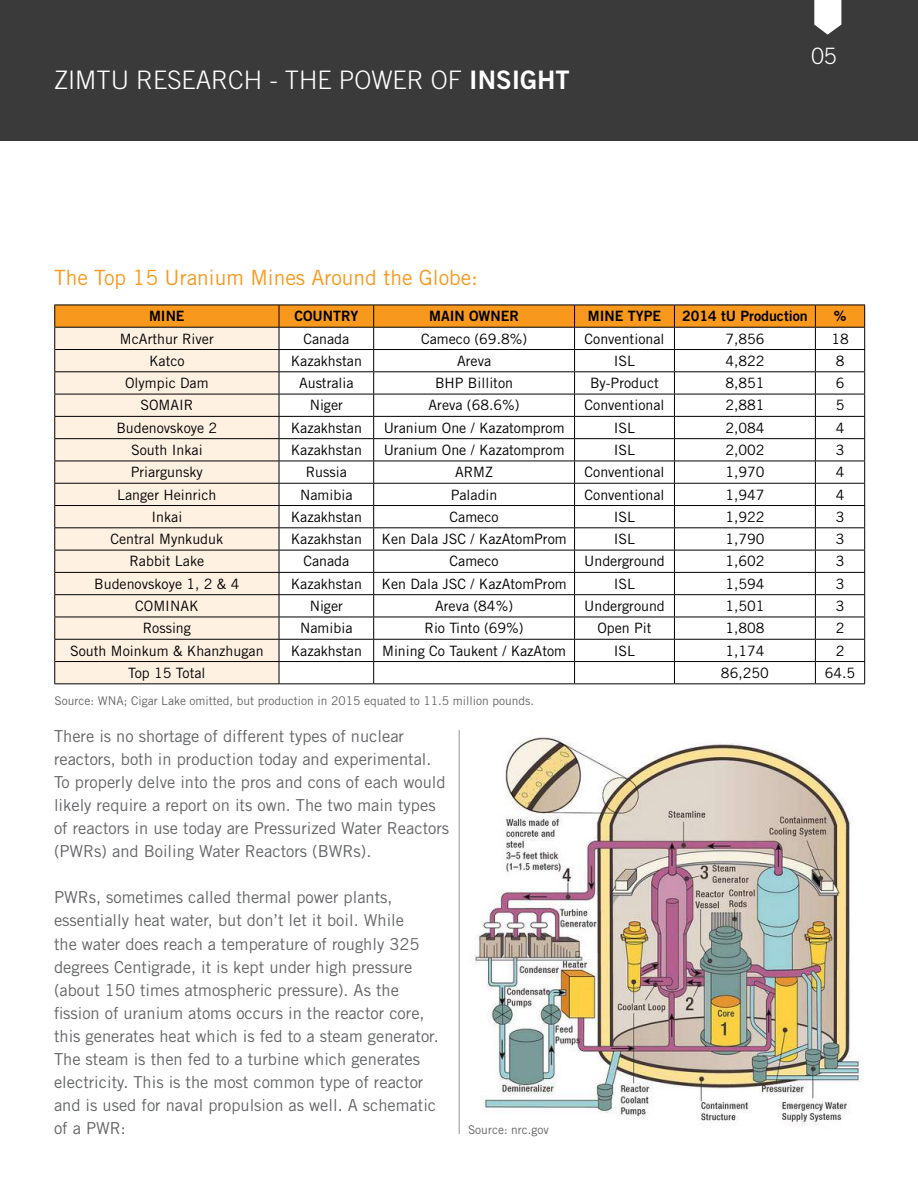
<style>
.page{position:relative;width:918px;height:1188px;background:#fff}
.page>*{position:absolute;margin:0;border:0;box-sizing:border-box;transform-origin:0 0}
.t1{font:300 25.5px "Trade Gothic LT Std";color:#fff}
.t2{font:300 22.5px "Trade Gothic LT Std";color:#fff}
.t3{font:21px "Trade Gothic LT Std";color:#f8991d}
.t4{font:16.5px/23.1px "Trade Gothic LT Std";color:#636466}
.t5{font:14.25px "Trade Gothic LT Std";color:#000}
.t6{font:14.25px "Trade Gothic LT Std Bd 2";color:#000}
.t7{font:12px "Trade Gothic LT Std";color:#636466}
.s1{font-family:"Trade Gothic LT Std Bd 2";font-weight:400}
</style>
<div class="page">
<img style="left:474px;top:737px;width:389px;height:389px">
<div style="left:0;top:0;width:918px;height:141px;background:#3a3a3a"></div>
<svg style="left:814px;top:0;width:27px;height:35px"></svg>
<hr style="left:459px;top:730px;width:1px;height:404px;background:#939598">
<svg style="left:54px;top:305px;width:811px;height:378px"></svg>
<hr style="left:54px;top:683px;width:225px;height:1px;background:#000">
<hr style="left:279px;top:683px;width:95px;height:1px;background:#000">
<hr style="left:374px;top:683px;width:201px;height:1px;background:#000">
<hr style="left:575px;top:683px;width:99px;height:1px;background:#000">
<hr style="left:674px;top:683px;width:141px;height:1px;background:#000">
<hr style="left:815px;top:683px;width:50px;height:1px;background:#000">
<h1 class="t1" style="left:54px;top:65px;width:517px">ZIMTU RESEARCH - THE POWER OF <span class="s1">INSIGHT</span></h1>
<h2 class="t2" style="left:812px;top:43px;width:27px">05</h2>
<h3 class="t3" style="left:54px;top:265px;width:425px">The Top 15 Uranium Mines Around the Globe:</h3>
<p class="t6" style="left:149px;top:307px;width:37px">MINE</p>
<p class="t6" style="left:294px;top:307px;width:65px">COUNTRY</p>
<p class="t6" style="left:429px;top:307px;width:91px">MAIN OWNER</p>
<p class="t6" style="left:588px;top:307px;width:75px">MINE TYPE</p>
<p class="t6" style="left:682px;top:307px;width:127px">2014 tU Production</p>
<p class="t6" style="left:834px;top:307px;width:14px">%</p>
<p class="t5" style="left:120px;top:330px;width:95px">McArthur River</p>
<p class="t5" style="left:303px;top:330px;width:47px">Canada</p>
<p class="t5" style="left:421px;top:330px;width:108px">Cameco (69.8%)</p>
<p class="t5" style="left:585px;top:330px;width:81px">Conventional</p>
<p class="t5" style="left:725px;top:330px;width:41px">7,856</p>
<p class="t5" style="left:831px;top:330px;width:19px">18</p>
<p class="t5" style="left:149px;top:352px;width:37px">Katco</p>
<p class="t5" style="left:291px;top:352px;width:73px">Kazakhstan</p>
<p class="t5" style="left:457px;top:352px;width:36px">Areva</p>
<p class="t5" style="left:614px;top:352px;width:23px">ISL</p>
<p class="t5" style="left:725px;top:352px;width:41px">4,822</p>
<p class="t5" style="left:836px;top:352px;width:10px">8</p>
<p class="t5" style="left:125px;top:374px;width:85px">Olympic Dam</p>
<p class="t5" style="left:299px;top:374px;width:56px">Australia</p>
<p class="t5" style="left:435px;top:374px;width:79px">BHP Billiton</p>
<p class="t5" style="left:590px;top:374px;width:70px">By-Product</p>
<p class="t5" style="left:725px;top:374px;width:41px">8,851</p>
<p class="t5" style="left:836px;top:374px;width:10px">6</p>
<p class="t5" style="left:140px;top:397px;width:55px">SOMAIR</p>
<p class="t5" style="left:310px;top:397px;width:35px">Niger</p>
<p class="t5" style="left:429px;top:397px;width:93px">Areva (68.6%)</p>
<p class="t5" style="left:585px;top:397px;width:81px">Conventional</p>
<p class="t5" style="left:725px;top:397px;width:41px">2,881</p>
<p class="t5" style="left:836px;top:397px;width:10px">5</p>
<p class="t5" style="left:116px;top:419px;width:102px">Budenovskoye 2</p>
<p class="t5" style="left:291px;top:419px;width:73px">Kazakhstan</p>
<p class="t5" style="left:384px;top:419px;width:182px">Uranium One / Kazatomprom</p>
<p class="t5" style="left:614px;top:419px;width:23px">ISL</p>
<p class="t5" style="left:725px;top:419px;width:41px">2,084</p>
<p class="t5" style="left:836px;top:419px;width:10px">4</p>
<p class="t5" style="left:131px;top:441px;width:73px">South Inkai</p>
<p class="t5" style="left:291px;top:441px;width:73px">Kazakhstan</p>
<p class="t5" style="left:384px;top:441px;width:182px">Uranium One / Kazatomprom</p>
<p class="t5" style="left:614px;top:441px;width:23px">ISL</p>
<p class="t5" style="left:725px;top:441px;width:41px">2,002</p>
<p class="t5" style="left:836px;top:441px;width:10px">3</p>
<p class="t5" style="left:131px;top:464px;width:74px">Priargunsky</p>
<p class="t5" style="left:306px;top:464px;width:43px">Russia</p>
<p class="t5" style="left:455px;top:464px;width:40px">ARMZ</p>
<p class="t5" style="left:585px;top:464px;width:81px">Conventional</p>
<p class="t5" style="left:725px;top:464px;width:41px">1,970</p>
<p class="t5" style="left:836px;top:464px;width:10px">4</p>
<p class="t5" style="left:117px;top:486px;width:101px">Langer Heinrich</p>
<p class="t5" style="left:300px;top:486px;width:54px">Namibia</p>
<p class="t5" style="left:451px;top:486px;width:48px">Paladin</p>
<p class="t5" style="left:585px;top:486px;width:81px">Conventional</p>
<p class="t5" style="left:725px;top:486px;width:41px">1,947</p>
<p class="t5" style="left:836px;top:486px;width:10px">4</p>
<p class="t5" style="left:151px;top:508px;width:32px">Inkai</p>
<p class="t5" style="left:291px;top:508px;width:73px">Kazakhstan</p>
<p class="t5" style="left:450px;top:508px;width:51px">Cameco</p>
<p class="t5" style="left:614px;top:508px;width:23px">ISL</p>
<p class="t5" style="left:725px;top:508px;width:41px">1,922</p>
<p class="t5" style="left:836px;top:508px;width:10px">3</p>
<p class="t5" style="left:110px;top:530px;width:114px">Central Mynkuduk</p>
<p class="t5" style="left:291px;top:530px;width:73px">Kazakhstan</p>
<p class="t5" style="left:382px;top:530px;width:187px">Ken Dala JSC / KazAtomProm</p>
<p class="t5" style="left:614px;top:530px;width:23px">ISL</p>
<p class="t5" style="left:725px;top:530px;width:41px">1,790</p>
<p class="t5" style="left:836px;top:530px;width:10px">3</p>
<p class="t5" style="left:129px;top:553px;width:76px">Rabbit Lake</p>
<p class="t5" style="left:303px;top:553px;width:47px">Canada</p>
<p class="t5" style="left:450px;top:553px;width:51px">Cameco</p>
<p class="t5" style="left:584px;top:553px;width:82px">Underground</p>
<p class="t5" style="left:725px;top:553px;width:41px">1,602</p>
<p class="t5" style="left:836px;top:553px;width:10px">3</p>
<p class="t5" style="left:94px;top:575px;width:147px">Budenovskoye 1, 2 &amp; 4</p>
<p class="t5" style="left:291px;top:575px;width:73px">Kazakhstan</p>
<p class="t5" style="left:382px;top:575px;width:187px">Ken Dala JSC / KazAtomProm</p>
<p class="t5" style="left:614px;top:575px;width:23px">ISL</p>
<p class="t5" style="left:725px;top:575px;width:41px">1,594</p>
<p class="t5" style="left:836px;top:575px;width:10px">3</p>
<p class="t5" style="left:135px;top:597px;width:65px">COMINAK</p>
<p class="t5" style="left:310px;top:597px;width:35px">Niger</p>
<p class="t5" style="left:435px;top:597px;width:79px">Areva (84%)</p>
<p class="t5" style="left:584px;top:597px;width:82px">Underground</p>
<p class="t5" style="left:725px;top:597px;width:41px">1,501</p>
<p class="t5" style="left:836px;top:597px;width:10px">3</p>
<p class="t5" style="left:143px;top:620px;width:50px">Rossing</p>
<p class="t5" style="left:300px;top:620px;width:54px">Namibia</p>
<p class="t5" style="left:425px;top:620px;width:101px">Rio Tinto (69%)</p>
<p class="t5" style="left:597px;top:620px;width:56px">Open Pit</p>
<p class="t5" style="left:725px;top:620px;width:41px">1,808</p>
<p class="t5" style="left:836px;top:620px;width:10px">2</p>
<p class="t5" style="left:70px;top:642px;width:195px">South Moinkum &amp; Khanzhugan</p>
<p class="t5" style="left:291px;top:642px;width:73px">Kazakhstan</p>
<p class="t5" style="left:382px;top:642px;width:185px">Mining Co Taukent / KazAtom</p>
<p class="t5" style="left:614px;top:642px;width:23px">ISL</p>
<p class="t5" style="left:725px;top:642px;width:41px">1,174</p>
<p class="t5" style="left:836px;top:642px;width:10px">2</p>
<p class="t5" style="left:128px;top:664px;width:79px">Top 15 Total</p>
<p class="t5" style="left:721px;top:664px;width:49px">86,250</p>
<p class="t5" style="left:825px;top:664px;width:32px">64.5</p>
<p class="t7" style="left:54px;top:693px;width:481px">Source: WNA; Cigar Lake omitted, but production in 2015 equated to 11.5 million pounds.</p>
<p class="t4" style="left:54px;top:724px;width:397px">There is no shortage of different types of nuclear reactors, both in production today and experimental.<br>To properly delve into the pros and cons of each would likely require a report on its own. The two main types of reactors in use today are Pressurized Water Reactors (PWRs) and Boiling Water Reactors (BWRs).</p>
<p class="t4" style="left:54px;top:886px;width:386px">PWRs, sometimes called thermal power plants, essentially heat water, but don’t let it boil. While<br>the water does reach a temperature of roughly 325 degrees Centigrade, it is kept under high pressure (about 150 times atmospheric pressure). As the fission of uranium atoms occurs in the reactor core, this generates heat which is fed to a steam generator.<br>The steam is then fed to a turbine which generates electricity. This is the most common type of reactor and is used for naval propulsion as well. A schematic of a PWR:</p>
<p class="t7" style="left:468px;top:1122px;width:82px">Source: nrc.gov</p>
</div>
